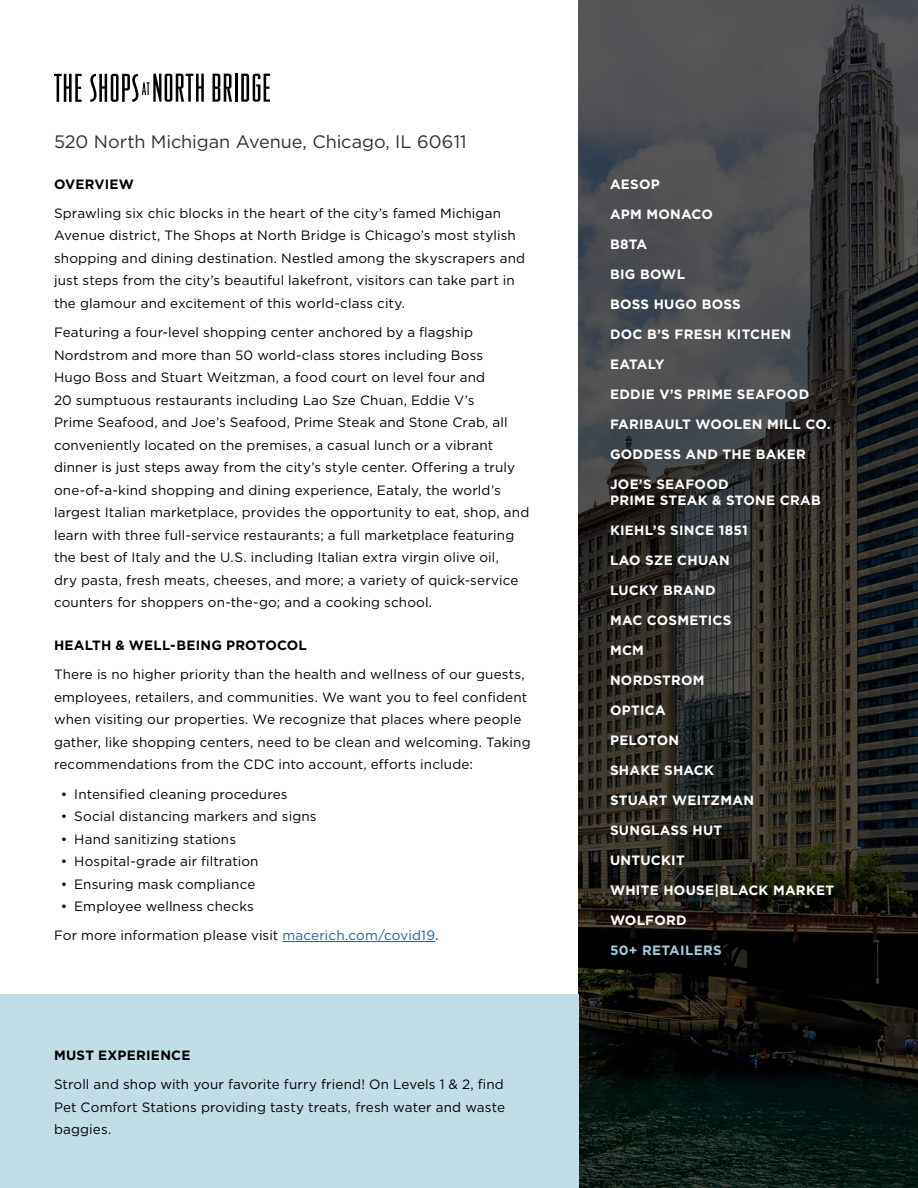
<style>
.page{position:relative;width:918px;height:1188px;background:#fff}
.page>*{position:absolute;margin:0;border:0;box-sizing:border-box;transform-origin:0 0}
.t1{font:18px "Gotham";color:#30302f}
.t2{font:13.5px/22.5px "Gotham";letter-spacing:.01em;color:#000}
.t3{font:700 13.5px/16.5px "Gotham";letter-spacing:.02em;color:#fff}
.t4{font:700 13.5px "Gotham";letter-spacing:.015em;color:#000}
.t5{font:700 13.5px "Gotham";letter-spacing:.02em;color:#9fcadb}
.s1{color:#215e9e}
</style>
<div class="page">
<img style="left:579px;top:0;width:339px;height:1188px">
<hr style="left:282px;top:941px;width:153px;height:1px;background:#215e9e">
<svg style="left:54px;top:74px;width:28px;height:28px"></svg>
<svg style="left:213px;top:74px;width:19px;height:28px"></svg>
<hr style="left:235px;top:74px;width:2px;height:28px;background:#000">
<svg style="left:241px;top:74px;width:29px;height:28px"></svg>
<svg style="left:90px;top:74px;width:114px;height:28px"></svg>
<div style="left:0;top:995px;width:579px;height:193px;background:#c1dde8"></div>
<h1 class="t1" style="left:54px;top:130px;width:414px">520 North Michigan Avenue, Chicago, IL 60611</h1>
<p class="t4" style="left:54px;top:175px;width:82px">OVERVIEW</p>
<p class="t2" style="left:54px;top:202px;width:473px">Sprawling six chic blocks in the heart of the city’s famed Michigan Avenue district, The Shops at North Bridge is Chicago’s most stylish shopping and dining destination. Nestled among the skyscrapers and just steps from the city’s beautiful lakefront, visitors can take part in the glamour and excitement of this world-class city.</p>
<p class="t2" style="left:54px;top:321px;width:477px">Featuring a four-level shopping center anchored by a flagship Nordstrom and more than 50 world-class stores including Boss<br>Hugo Boss and Stuart Weitzman, a food court on level four and<br>20 sumptuous restaurants including Lao Sze Chuan, Eddie V’s<br>Prime Seafood, and Joe’s Seafood, Prime Steak and Stone Crab, all conveniently located on the premises, a casual lunch or a vibrant dinner is just steps away from the city’s style center. Offering a truly one-of-a-kind shopping and dining experience, Eataly, the world’s largest Italian marketplace, provides the opportunity to eat, shop, and learn with three full-service restaurants; a full marketplace featuring the best of Italy and the U.S. including Italian extra virgin olive oil,<br>dry pasta, fresh meats, cheeses, and more; a variety of quick-service counters for shoppers on-the-go; and a cooking school.</p>
<p class="t4" style="left:54px;top:636px;width:255px">HEALTH &amp; WELL-BEING PROTOCOL</p>
<p class="t2" style="left:54px;top:663px;width:478px">There is no higher priority than the health and wellness of our guests, employees, retailers, and communities. We want you to feel confident when visiting our properties. We recognize that places where people gather, like shopping centers, need to be clean and welcoming. Taking recommendations from the CDC into account, efforts include:</p>
<p class="t2" style="left:61px;top:782px;width:228px">• Intensified cleaning procedures</p>
<p class="t2" style="left:61px;top:805px;width:257px">• Social distancing markers and signs</p>
<p class="t2" style="left:61px;top:827px;width:177px">• Hand sanitizing stations</p>
<p class="t2" style="left:61px;top:850px;width:199px">• Hospital-grade air filtration</p>
<p class="t2" style="left:61px;top:872px;width:196px">• Ensuring mask compliance</p>
<p class="t2" style="left:54px;top:891px;width:386px;line-height:29.2px;text-indent:7px">• Employee wellness checks<br>For more information please visit <span class="s1">macerich.com/covid19</span>.</p>
<p class="t4" style="left:54px;top:1046px;width:138px">MUST EXPERIENCE</p>
<p class="t2" style="left:54px;top:1073px;width:453px;text-align:justify">Stroll and shop with your favorite furry friend! On Levels 1 &amp; 2, find Pet Comfort Stations providing tasty treats, fresh water and waste baggies.</p>
<p class="t3" style="left:610px;top:176px;width:51px">AESOP</p>
<p class="t3" style="left:610px;top:206px;width:104px">APM MONACO</p>
<p class="t3" style="left:610px;top:236px;width:39px">B8TA</p>
<p class="t3" style="left:610px;top:266px;width:76px">BIG BOWL</p>
<p class="t3" style="left:610px;top:296px;width:132px">BOSS HUGO BOSS</p>
<p class="t3" style="left:610px;top:326px;width:183px">DOC B’S FRESH KITCHEN</p>
<p class="t3" style="left:610px;top:356px;width:56px">EATALY</p>
<p class="t3" style="left:610px;top:386px;width:201px">EDDIE V’S PRIME SEAFOOD</p>
<p class="t3" style="left:610px;top:416px;width:222px">FARIBAULT WOOLEN MILL CO.</p>
<p class="t3" style="left:610px;top:446px;width:197px">GODDESS AND THE BAKER</p>
<p class="t3" style="left:610px;top:476px;width:212px">JOE’S SEAFOOD<br>PRIME STEAK &amp; STONE CRAB</p>
<p class="t3" style="left:610px;top:522px;width:139px">KIEHL’S SINCE 1851</p>
<p class="t3" style="left:610px;top:552px;width:121px">LAO SZE CHUAN</p>
<p class="t3" style="left:610px;top:582px;width:107px">LUCKY BRAND</p>
<p class="t3" style="left:610px;top:612px;width:123px">MAC COSMETICS</p>
<p class="t3" style="left:610px;top:642px;width:35px">MCM</p>
<p class="t3" style="left:610px;top:672px;width:96px">NORDSTROM</p>
<p class="t3" style="left:610px;top:702px;width:57px">OPTICA</p>
<p class="t3" style="left:610px;top:732px;width:71px">PELOTON</p>
<p class="t3" style="left:610px;top:762px;width:105px">SHAKE SHACK</p>
<p class="t3" style="left:610px;top:792px;width:146px">STUART WEITZMAN</p>
<p class="t3" style="left:610px;top:822px;width:114px">SUNGLASS HUT</p>
<p class="t3" style="left:610px;top:852px;width:76px">UNTUCKIT</p>
<p class="t3" style="left:610px;top:882px;width:226px">WHITE HOUSE|BLACK MARKET</p>
<p class="t3" style="left:610px;top:912px;width:78px">WOLFORD</p>
<p class="t5" style="left:610px;top:942px;width:113px">50+ RETAILERS</p>
</div>
